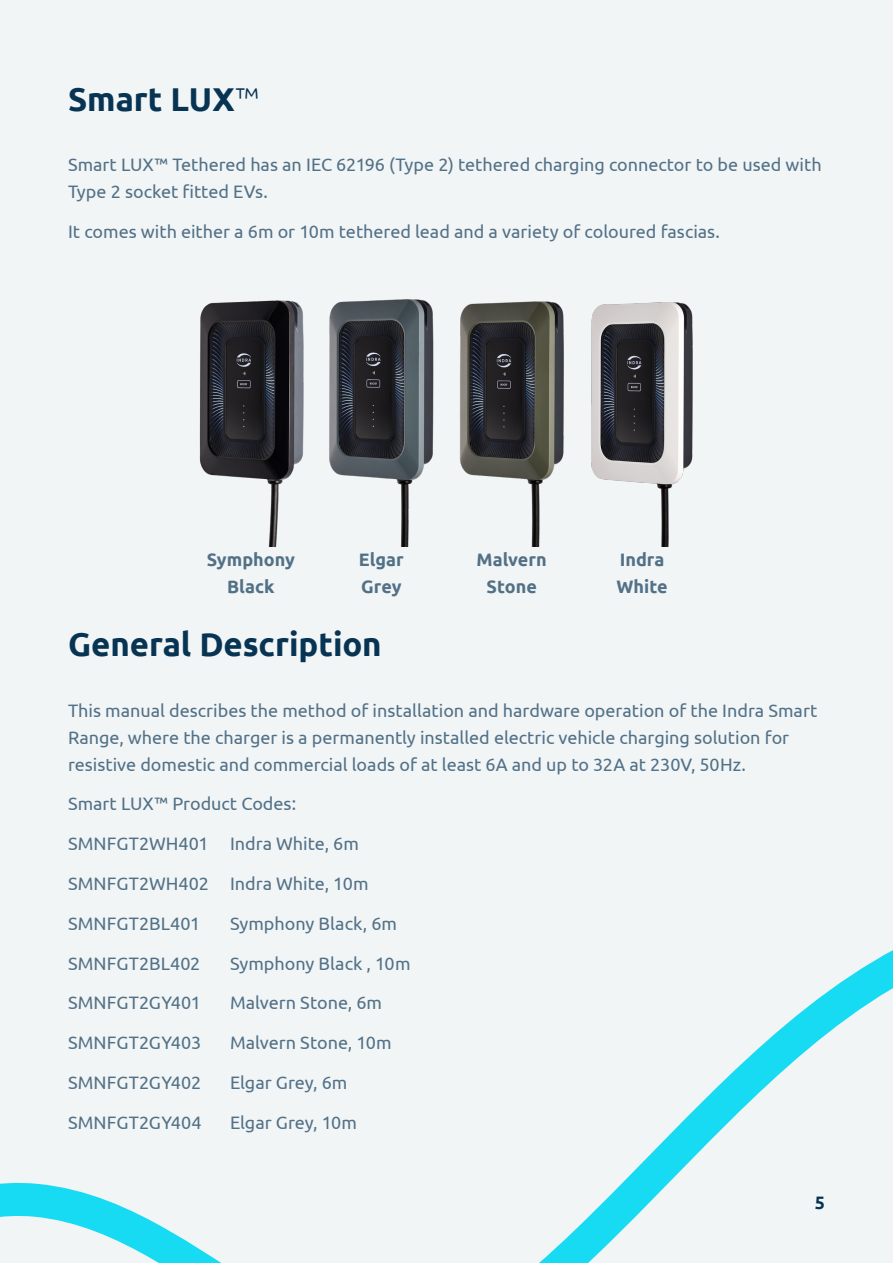
<style>
.page{position:relative;width:893px;height:1263px;background:#f2f5f6}
.page>*{position:absolute;margin:0;border:0;box-sizing:border-box;transform-origin:0 0}
.Heading_3{font:700 33px "Ubuntu";color:#083454}
.Intro{font:18px/27px "Ubuntu";color:#527187}
.Intro-2{font:700 18px/27px "Ubuntu";color:#527187;text-align:center}
.t1{font:700 18px "Ubuntu";color:#083454}
.s1{font-weight:300}
</style>
<div class="page">
<svg style="left:0;top:950px;width:893px;height:313px"></svg>
<img style="left:199px;top:299px;width:494px;height:247px">
<p class="Heading_3" style="left:68px;top:79px;width:192px">Smart LUX<span class="s1">™</span></p>
<p class="Intro" style="left:68px;top:151px;width:755px">Smart LUX™ Tethered has an IEC 62196 (Type 2) tethered charging connector to be used with<br>Type 2 socket fitted EVs.</p>
<p class="Intro" style="left:68px;top:218px;width:653px">It comes with either a 6m or 10m tethered lead and a variety of coloured fascias.</p>
<p class="Intro-2" style="left:207px;top:546px;width:90px">Symphony<br>Black</p>
<p class="Intro-2" style="left:359px;top:546px;width:46px;text-align:left">Elgar<br>Grey</p>
<p class="Intro-2" style="left:477px;top:546px;width:72px">Malvern<br>Stone</p>
<p class="Intro-2" style="left:616px;top:546px;width:53px;text-align:left">Indra<br>White</p>
<p class="Heading_3" style="left:68px;top:624px;width:315px">General Description</p>
<p class="Intro" style="left:68px;top:696px;width:751px">This manual describes the method of installation and hardware operation of the Indra Smart<br>Range, where the charger is a permanently installed electric vehicle charging solution for resistive domestic and commercial loads of at least 6A and up to 32A at 230V, 50Hz.</p>
<p class="Intro" style="left:68px;top:790px;width:230px">Smart LUX™ Product Codes:</p>
<p class="Intro" style="left:68px;top:830px;width:292px">SMNFGT2WH401 Indra White, 6m</p>
<p class="Intro" style="left:68px;top:869px;width:302px">SMNFGT2WH402 Indra White, 10m</p>
<p class="Intro" style="left:68px;top:909px;width:134px">SMNFGT2BL401</p>
<p class="Intro" style="left:230px;top:909px;width:168px">Symphony Black, 6m</p>
<p class="Intro" style="left:68px;top:949px;width:134px">SMNFGT2BL402</p>
<p class="Intro" style="left:230px;top:949px;width:182px">Symphony Black , 10m</p>
<p class="Intro" style="left:68px;top:989px;width:135px">SMNFGT2GY401</p>
<p class="Intro" style="left:230px;top:989px;width:154px">Malvern Stone, 6m</p>
<p class="Intro" style="left:68px;top:1028px;width:135px">SMNFGT2GY403</p>
<p class="Intro" style="left:230px;top:1028px;width:163px">Malvern Stone, 10m</p>
<p class="Intro" style="left:68px;top:1068px;width:135px">SMNFGT2GY402</p>
<p class="Intro" style="left:230px;top:1068px;width:119px">Elgar Grey, 6m</p>
<p class="Intro" style="left:68px;top:1108px;width:135px">SMNFGT2GY404</p>
<p class="Intro" style="left:230px;top:1108px;width:128px">Elgar Grey, 10m</p>
<p class="t1" style="left:815px;top:1191px;width:12px">5</p>
</div>
